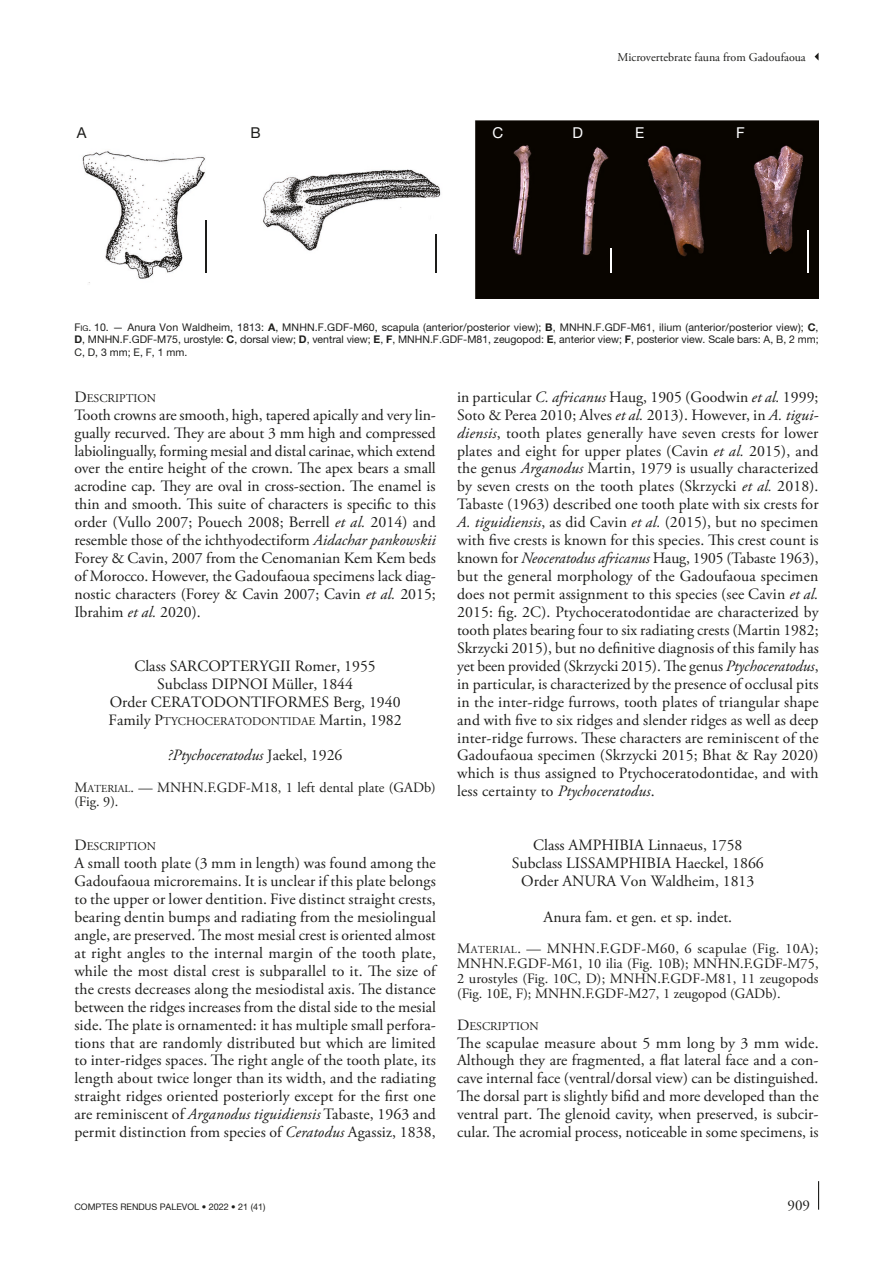
<style>
.page{position:relative;width:893px;height:1263px;background:#fff}
.page>*{position:absolute;margin:0;border:0;box-sizing:border-box;transform-origin:0 0}
.Texte_courant_1er_pa{font:15.75px/18px "Adobe Garamond Pro";color:#1d1d1b;text-align:justify}
.Systématique_Ss-titr{font:15.75px/18px "Adobe Garamond Pro";color:#1d1d1b;text-align:center}
.Systématique_Ss-titr-2{font:italic 15.75px "Adobe Garamond Pro";color:#1d1d1b}
.t1{font:15px "Helvetica Neue";color:#fff}
.t2{font:15px "Adobe Garamond Pro";color:#1d1d1b}
.t3{font:15px "Helvetica Neue";color:#1d1d1b}
.Matériel-diagnose{font:14.25px/14.9px "Adobe Garamond Pro";color:#1d1d1b}
.t4{font:12px "Adobe Garamond Pro";color:#1d1d1b}
.Systématique_Ss-titr-3{font:11.85px "Adobe Garamond";color:#1d1d1b}
.Titre_2{font:11.85px "Adobe Garamond";color:#1d1d1b}
.t5{font:10.5px/12.8px "Helvetica Neue";color:#1d1d1b;text-align:justify}
.t6{font:9px "Helvetica Neue";color:#1d1d1b}
.s1{font-style:inherit}
.s2{font-size:7.8px}
.s3{font-weight:700}
.s4{font-size:15.75px}
.s5{font-style:italic}
.s6{font-family:"Adobe Garamond Pro";font-size:15.75px}
.s7{font-style:normal}
.s8{font-family:"Adobe Garamond"}
.s9{font-family:"Adobe Garamond";font-size:10.65px}
</style>
<div class="page">
<svg style="left:818px;top:1181px;width:1px;height:29px"></svg>
<svg style="left:815px;top:53px;width:4px;height:8px"></svg>
<img style="left:82px;top:121px;width:737px;height:177px">
<hr style="left:205px;top:221px;width:1px;height:52px;background:#1d1d1b">
<hr style="left:435px;top:235px;width:2px;height:38px;background:#1d1d1b">
<svg style="left:611px;top:248px;width:1px;height:25px"></svg>
<hr style="left:807px;top:231px;width:1px;height:42px;background:#fff">
<p class="t4" style="left:618px;top:50px;width:190px">Microvertebrate fauna from Gadoufaoua</p>
<p class="t3" style="left:77px;top:124px;width:11px">A</p>
<p class="t3" style="left:250px;top:124px;width:12px">B</p>
<p class="t1" style="left:492px;top:124px;width:12px">C</p>
<p class="t1" style="left:572px;top:124px;width:12px">D</p>
<p class="t1" style="left:635px;top:124px;width:11px">E</p>
<p class="t1" style="left:736px;top:124px;width:10px">F</p>
<p class="t5" style="left:74px;top:320px;width:746px"><span class="s1">F</span><span class="s2">ig</span><span class="s1">. 10</span>. — Anura Von Waldheim, 1813: <span class="s3">A</span>, MNHN.F.GDF-M60, scapula (anterior/posterior view); <span class="s3">B</span>, MNHN.F.GDF-M61, ilium (anterior/posterior view); <span class="s3">C</span>, <span class="s3">D</span>, MNHN.F.GDF-M75, urostyle: <span class="s3">C</span>, dorsal view; <span class="s3">D</span>, ventral view; <span class="s3">E</span>, <span class="s3">F</span>, MNHN.F.GDF-M81, zeugopod: <span class="s3">E</span>, anterior view; <span class="s3">F</span>, posterior view. Scale bars: A, B, 2 mm; C, D, 3 mm; E, F, 1 mm.</p>
<p class="Titre_2" style="left:74px;top:392px;width:83px"><span class="s4">D</span>ESCRIPTION</p>
<p class="Texte_courant_1er_pa" style="left:74px;top:406px;width:363px">Tooth crowns are smooth, high, tapered apically and very lin&shy;gually recurved. They are about 3 mm high and compressed labiolingually, forming mesial and distal carinae, which extend over the entire height of the crown. The apex bears a small acrodine cap. They are oval in cross-section. The enamel is thin and smooth. This suite of characters is specific to this order (Vullo 2007; Pouech 2008; Berrell <span class="s5">et al.</span> 2014) and resemble those of the ichthyodectiform <span class="s5">Aidachar pankowskii </span>Forey &amp; Cavin, 2007 from the Cenomanian Kem Kem beds of Morocco. However, the Gadoufaoua specimens lack diag&shy;nostic characters (Forey &amp; Cavin 2007; Cavin <span class="s5">et al.</span> 2015; Ibrahim <span class="s5">et al.</span> 2020).</p>
<p class="Systématique_Ss-titr" style="left:110px;top:657px;width:292px">Class SARCOPTERYGII Romer, 1955<br>Subclass DIPNOI Müller, 1844<br>Order CERATODONTIFORMES Berg, 1940</p>
<p class="Systématique_Ss-titr-3" style="left:109px;top:714px;width:295px"><span class="s6">Family</span> <span class="s4">P</span>TYCHOCERATODONTIDAE <span class="s6">Martin, 1982</span></p>
<p class="Systématique_Ss-titr-2" style="left:168px;top:746px;width:176px">?Ptychoceratodus <span class="s7">Jaekel, 1926</span></p>
<p class="Matériel-diagnose" style="left:74px;top:780px;width:363px"><span class="s8">M</span><span class="s9">ATERIAL</span>. — MNHN.F.GDF-M18, 1 left dental plate (GADb) (Fig. 9).</p>
<p class="Titre_2" style="left:74px;top:840px;width:83px"><span class="s4">D</span>ESCRIPTION</p>
<p class="Texte_courant_1er_pa" style="left:74px;top:855px;width:363px">A small tooth plate (3 mm in length) was found among the Gadoufaoua microremains. It is unclear if this plate belongs to the upper or lower dentition. Five distinct straight crests, bearing dentin bumps and radiating from the mesiolingual angle, are preserved. The most mesial crest is oriented almost at right angles to the internal margin of the tooth plate, while the most distal crest is subparallel to it. The size of the crests decreases along the mesiodistal axis. The distance between the ridges increases from the distal side to the mesial side. The plate is ornamented: it has multiple small perfora&shy;tions that are randomly distributed but which are limited to inter-ridges spaces. The right angle of the tooth plate, its length about twice longer than its width, and the radiating straight ridges oriented posteriorly except for the first one are reminiscent of <span class="s5">Arganodus tiguidiensis</span> Tabaste, 1963 and permit distinction from species of <span class="s5">Ceratodus</span> Agassiz, 1838,</p>
<p class="Texte_courant_1er_pa" style="left:457px;top:388px;width:363px">in particular <span class="s5">C. africanus</span> Haug, 1905 (Goodwin <span class="s5">et al.</span> 1999; Soto &amp; Perea 2010; Alves <span class="s5">et al.</span> 2013). However, in <span class="s5">A. tigui&shy;diensis</span>, tooth plates generally have seven crests for lower plates and eight for upper plates (Cavin <span class="s5">et al.</span> 2015), and the genus <span class="s5">Arganodus</span> Martin, 1979 is usually characterized by seven crests on the tooth plates (Skrzycki <span class="s5">et al.</span> 2018).<br>Tabaste (1963) described one tooth plate with six crests for <span class="s5">A. tiguidiensis</span>, as did Cavin <span class="s5">et al.</span> (2015), but no specimen with five crests is known for this species. This crest count is known for <span class="s5">Neoceratodus africanus</span> Haug, 1905 (Tabaste 1963), but the general morphology of the Gadoufaoua specimen does not permit assignment to this species (see Cavin <span class="s5">et al.<br></span>2015: fig. 2C). Ptychoceratodontidae are characterized by tooth plates bearing four to six radiating crests (Martin 1982; Skrzycki 2015), but no definitive diagnosis of this family has yet been provided (Skrzycki 2015). The genus <span class="s5">Ptychoceratodus</span>, in particular, is characterized by the presence of occlusal pits in the inter-ridge furrows, tooth plates of triangular shape and with five to six ridges and slender ridges as well as deep inter-ridge furrows. These characters are reminiscent of the Gadoufaoua specimen (Skrzycki 2015; Bhat &amp; Ray 2020) which is thus assigned to Ptychoceratodontidae, and with less certainty to <span class="s5">Ptychoceratodus</span>.</p>
<p class="Systématique_Ss-titr" style="left:512px;top:837px;width:253px">Class AMPHIBIA Linnaeus, 1758<br>Subclass LISSAMPHIBIA Haeckel, 1866<br>Order ANURA Von Waldheim, 1813</p>
<p class="Systématique_Ss-titr" style="left:544px;top:908px;width:190px">Anura fam. et gen. et sp. indet.</p>
<p class="Matériel-diagnose" style="left:457px;top:941px;width:363px;text-align:justify"><span class="s8">M</span><span class="s9">ATERIAL</span>. — MNHN.F.GDF-M60, 6 scapulae (Fig. 10A); MNHN.F.GDF-M61, 10 ilia (Fig. 10B); MNHN.F.GDF-M75, 2 urostyles (Fig. 10C, D); MNHN.F.GDF-M81, 11 zeugopods (Fig. 10E, F); MNHN.F.GDF-M27, 1 zeugopod (GADb).</p>
<p class="Titre_2" style="left:457px;top:1019px;width:83px"><span class="s4">D</span>ESCRIPTION</p>
<p class="Texte_courant_1er_pa" style="left:457px;top:1034px;width:363px">The scapulae measure about 5 mm long by 3 mm wide.<br>Although they are fragmented, a flat lateral face and a con&shy;cave internal face (ventral/dorsal view) can be distinguished.<br>The dorsal part is slightly bifid and more developed than the ventral part. The glenoid cavity, when preserved, is subcir&shy;cular. The acromial process, noticeable in some specimens, is</p>
<p class="t6" style="left:74px;top:1201px;width:193px">COMPTES RENDUS PALEVOL • 2022 • 21 (41)</p>
<p class="t2" style="left:788px;top:1196px;width:24px">909</p>
</div>
